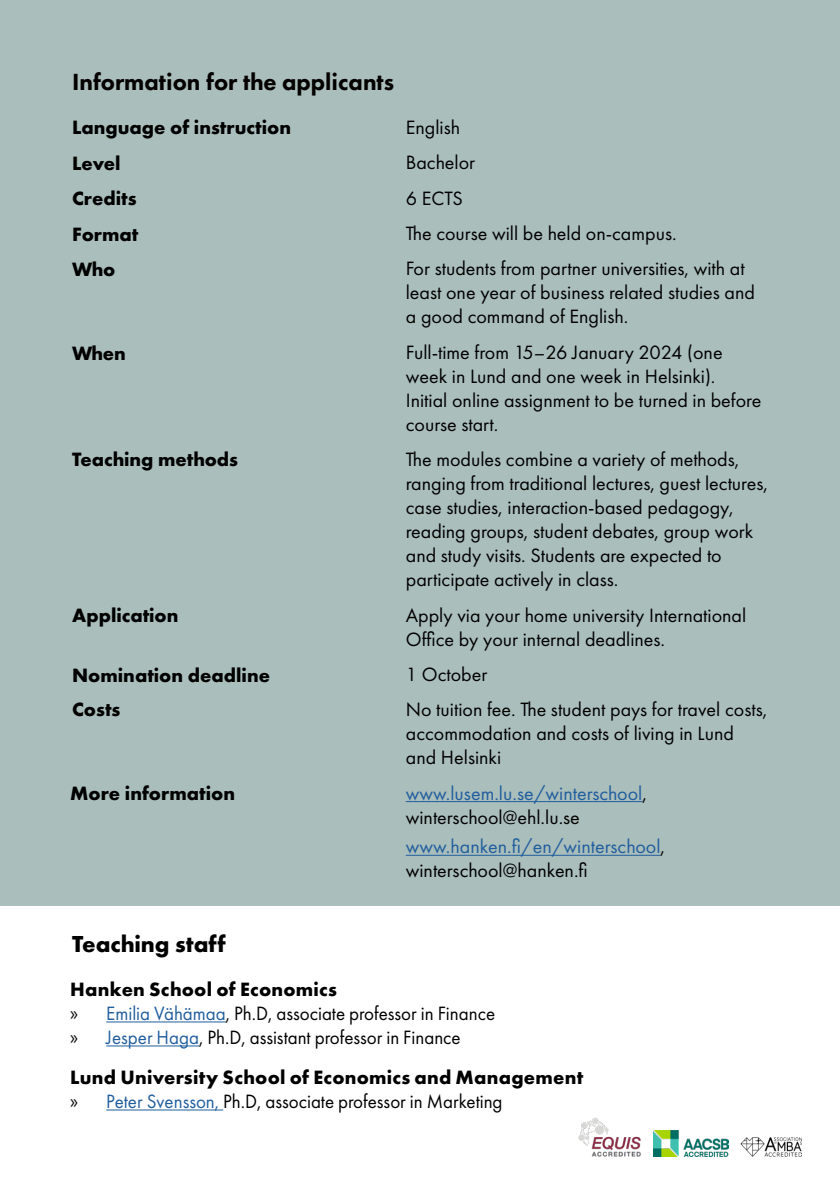
<style>
.page{position:relative;width:840px;height:1191px;background:#fff}
.page>*{position:absolute;margin:0;border:0;box-sizing:border-box;transform-origin:0 0}
.t1{font:800 24.2px "Futura PT";color:#030000}
.t2{font:700 24px "Futura PT";color:#000}
.t3{font:20px/24px "Futura PT";color:#000}
.t4{font:700 20px/24px "Futura PT";color:#000}
.t5{font:20px/24px "Futura PT";color:#000;scale:.95 1}
.t6{font:20px/24px "Futura PT";color:#215e9e}
.s1{color:#000}
.s2{font-weight:700}
.s3{font-family:"Myriad Pro"}
.s4{color:#215e9e}
.s5{font-family:"Myriad Pro";font-weight:400}
.s6{font-weight:400;color:#215e9e}
.s7{font-weight:400}
</style>
<div class="page">
<div style="left:0;top:0;width:839px;height:905px;background:#aabebb"></div>
<img style="left:653px;top:1130px;width:75px;height:26px">
<img style="left:740px;top:1137px;width:61px;height:19px">
<hr style="left:405px;top:801px;width:237px;height:1px;background:#215e9e">
<hr style="left:405px;top:854px;width:255px;height:1px;background:#215e9e">
<img style="left:578px;top:1117px;width:63px;height:40px">
<hr style="left:106px;top:1021px;width:120px;height:1px;background:#215e9e">
<hr style="left:106px;top:1045px;width:93px;height:1px;background:#215e9e">
<hr style="left:106px;top:1109px;width:117px;height:1px;background:#215e9e">
<p class="t1" style="left:72px;top:67px;width:323px">Information for the applicants</p>
<p class="t4" style="left:72px;top:115px;width:220px">Language of instruction</p>
<p class="t3" style="left:405px;top:109px;width:340px;line-height:35.4px">English<br>Bachelor<br>6 ECTS<br>The course will be held on-campus.<br>For students from partner universities, with at</p>
<p class="t3" style="left:405px;top:281px;width:350px">least one year of business related studies and a good command of English.</p>
<p class="t3" style="left:405px;top:340px;width:357px">Full-time from 15–26 January 2024 (one week in Lund and one week in Helsinki).<br>Initial online assignment to be turned in before course start.</p>
<p class="t3" style="left:405px;top:447px;width:363px">The modules combine a variety of methods, ranging from traditional lectures, guest lectures, case studies, interaction-based pedagogy, reading groups, student debates, group work and study visits. Students are expected to participate actively in class.</p>
<p class="t3" style="left:405px;top:603px;width:342px">Apply via your home university International<br>Office by your internal deadlines.</p>
<p class="t3" style="left:405px;top:656px;width:363px;line-height:35.4px">1 October<br>No tuition fee. The student pays for travel costs,</p>
<p class="t3" style="left:405px;top:721px;width:329px">accommodation and costs of living in Lund and Helsinki</p>
<p class="t6" style="left:405px;top:781px;width:242px">www.lusem.lu.se/winterschool<span class="s1">, winterschool@ehl.lu.se</span></p>
<p class="t6" style="left:405px;top:834px;width:261px">www.hanken.fi/en/winterschool<span class="s1">, winterschool@hanken.fi</span></p>
<p class="t4" style="left:72px;top:150px;width:50px">Level</p>
<p class="t4" style="left:72px;top:186px;width:66px">Credits</p>
<p class="t4" style="left:72px;top:222px;width:68px">Format</p>
<p class="t4" style="left:72px;top:257px;width:45px">Who</p>
<p class="t4" style="left:72px;top:340px;width:55px">When</p>
<p class="t4" style="left:72px;top:447px;width:167px">Teaching methods</p>
<p class="t4" style="left:72px;top:603px;width:108px">Application</p>
<p class="t4" style="left:72px;top:662px;width:199px">Nomination deadline</p>
<p class="t4" style="left:72px;top:697px;width:50px">Costs</p>
<p class="t4" style="left:70px;top:781px;width:166px">More information</p>
<p class="t2" style="left:72px;top:928px;width:155px">Teaching staff</p>
<p class="t5" style="left:70px;top:977px;width:448px"><span class="s2">Hanken School of Economics<br></span><span class="s3">»</span> <span class="s4">Emilia Vähämaa</span>, Ph.D, associate professor in Finance <span class="s3">»</span> <span class="s4">Jesper Haga</span>, Ph.D, assistant professor in Finance</p>
<p class="t4" style="left:70px;top:1064px;width:514px">Lund University School of Economics and Management <span class="s5">»</span> <span class="s6">Peter Svensson,</span> <span class="s7">Ph.D, associate professor in Marketing</span></p>
</div>
